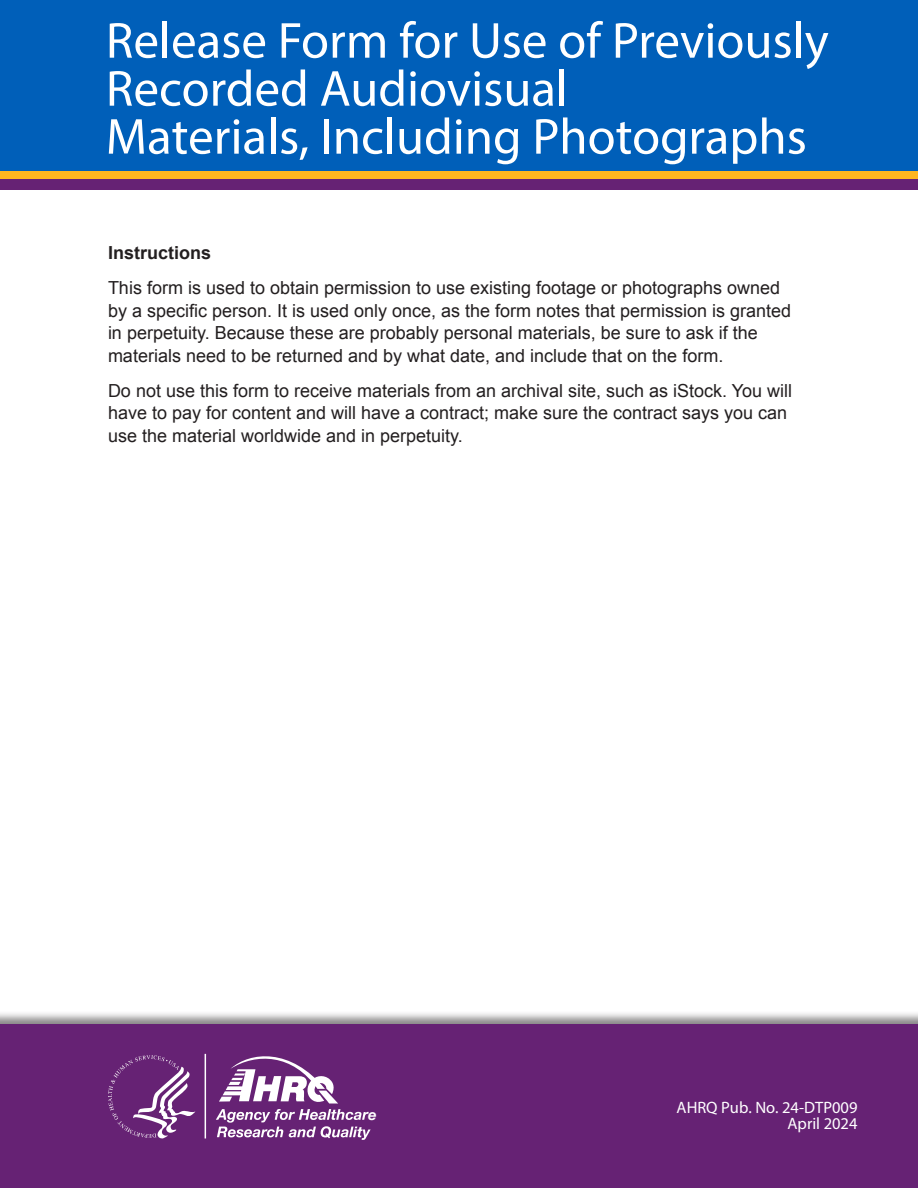
<style>
.page{position:relative;width:918px;height:1188px;background:#fff}
.page>*{position:absolute;margin:0;border:0;box-sizing:border-box;transform-origin:0 0}
.t1{font:51px/48px "Myriad Pro";color:#fff}
.Text{font:18px/22.5px "Arial";color:#231f20}
.t2{font:700 18px "Arial";color:#231f20}
.t3{font:16.5px/15.8px "Myriad Pro";color:#fff;text-align:right}
.t4{font:italic 700 14.85px "Helvetica Neue";color:#fff}
</style>
<div class="page">
<div style="left:0;top:1010px;width:918px;height:178px;background:#231f20;opacity:.53"></div>
<div style="left:0;top:1025px;width:918px;height:163px;background:#662274"></div>
<div style="left:0;top:0;width:918px;height:177px;background:#005fb9"></div>
<div style="left:0;top:171px;width:918px;height:9px;background:#ffb620"></div>
<div style="left:0;top:179px;width:918px;height:11px;background:#662274"></div>
<svg style="left:216px;top:1056px;width:155px;height:84px"></svg>
<hr style="left:205px;top:1054px;width:1px;height:85px;background:#fff">
<svg style="left:108px;top:1055px;width:88px;height:84px"></svg>
<h1 class="t1" style="left:106px;top:16px;width:724px">Release Form for Use of Previously<br>Recorded Audiovisual<br>Materials, Including Photographs</h1>
<h2 class="t2" style="left:108px;top:241px;width:105px">Instructions</h2>
<p class="Text" style="left:108px;top:277px;width:685px">This form is used to obtain permission to use existing footage or photographs owned by a specific person. It is used only once, as the form notes that permission is granted in perpetuity. Because these are probably personal materials, be sure to ask if the materials need to be returned and by what date, and include that on the form.</p>
<p class="Text" style="left:108px;top:379px;width:686px">Do not use this form to receive materials from an archival site, such as iStock. You will have to pay for content and will have a contract; make sure the contract says you can use the material worldwide and in perpetuity.</p>
<p class="t4" style="left:368px;top:1103px;width:10px">e</p>
<p class="t3" style="left:677px;top:1099px;width:182px">AHRQ Pub. No. 24-DTP009<br>April 2024</p>
</div>
